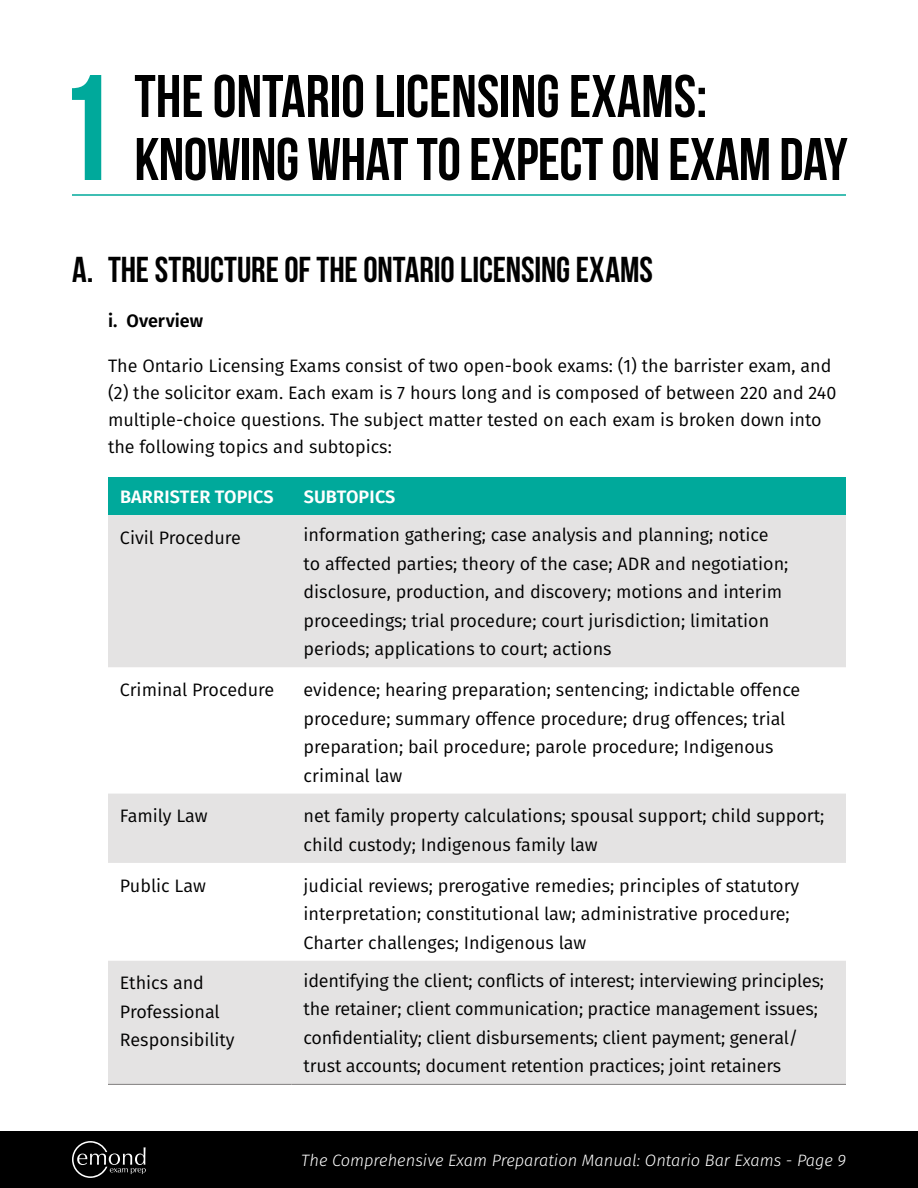
<style>
.page{position:relative;width:918px;height:1188px;background:#fff}
.page>*{position:absolute;margin:0;border:0;box-sizing:border-box;transform-origin:0 0}
.t1{font:700 150px "Bebas Neue";color:#00a99b}
.t2{font:700 60px "Bebas Neue";letter-spacing:-.01em;color:#000}
.t3{font:700 36px "Bebas Neue";letter-spacing:-.005em;color:#000}
.t4{font:18px/28.5px "Fira Sans";color:#000}
.t5{font:600 18px "Fira Sans";letter-spacing:.01em;color:#fff}
.t6{font:600 18px "Fira Sans";color:#000}
.t7{font:italic 300 16.5px "Fira Sans";color:#fff}
</style>
<div class="page">
<div style="left:0;top:1131px;width:918px;height:57px;background:#000"></div>
<svg style="left:72px;top:1141px;width:74px;height:37px"></svg>
<hr style="left:72px;top:194px;width:774px;height:2px;background:#00a99b">
<div style="left:108px;top:477px;width:738px;height:38px;background:#00a99b"></div>
<svg style="left:108px;top:515px;width:738px;height:569px;fill:#e4e3e3"></svg>
<hr style="left:108px;top:1084px;width:184px;height:1px;background:#817f7f">
<hr style="left:292px;top:1084px;width:554px;height:1px;background:#817f7f">
<h1 class="t1" style="left:56px;top:46px;width:61px">1</h1>
<h2 class="t2" style="left:134px;top:63px;width:574px">THE ONTARIO LICENSING EXAMS:</h2>
<h2 class="t2" style="left:134px;top:126px;width:715px">KNOWING WHAT TO EXPECT ON EXAM DAY</h2>
<h3 class="t3" style="left:72px;top:250px;width:582px">A. THE STRUCTURE OF THE ONTARIO LICENSING EXAMS</h3>
<p class="t6" style="left:108px;top:306px;width:97px">i. Overview</p>
<p class="t4" style="left:108px;top:352px;width:730px;line-height:27px">The Ontario Licensing Exams consist of two open-book exams: (1) the barrister exam, and (2) the solicitor exam. Each exam is 7 hours long and is composed of between 220 and 240 multiple-choice questions. The subject matter tested on each exam is broken down into the following topics and subtopics:</p>
<p class="t5" style="left:120px;top:482px;width:155px">BARRISTER TOPICS</p>
<p class="t5" style="left:304px;top:482px;width:93px">SUBTOPICS</p>
<p class="t4" style="left:120px;top:523px;width:123px">Civil Procedure</p>
<p class="t4" style="left:304px;top:520px;width:486px">information gathering; case analysis and planning; notice to affected parties; theory of the case; ADR and negotiation; disclosure, production, and discovery; motions and interim proceedings; trial procedure; court jurisdiction; limitation periods; applications to court; actions</p>
<p class="t4" style="left:120px;top:675px;width:156px">Criminal Procedure</p>
<p class="t4" style="left:304px;top:675px;width:498px">evidence; hearing preparation; sentencing; indictable offence procedure; summary offence procedure; drug offences; trial preparation; bail procedure; parole procedure; Indigenous criminal law</p>
<p class="t4" style="left:120px;top:801px;width:89px">Family Law</p>
<p class="t4" style="left:304px;top:801px;width:522px">net family property calculations; spousal support; child support; child custody; Indigenous family law</p>
<p class="t4" style="left:120px;top:871px;width:87px">Public Law</p>
<p class="t4" style="left:304px;top:871px;width:497px">judicial reviews; prerogative remedies; principles of statutory interpretation; constitutional law; administrative procedure;<br>Charter challenges; Indigenous law</p>
<p class="t4" style="left:120px;top:969px;width:116px">Ethics and<br>Professional<br>Responsibility</p>
<p class="t4" style="left:304px;top:966px;width:522px">identifying the client; conflicts of interest; interviewing principles; the retainer; client communication; practice management issues; confidentiality; client disbursements; client payment; general/ trust accounts; document retention practices; joint retainers</p>
<p class="t7" style="left:301px;top:1149px;width:546px">The Comprehensive Exam Preparation Manual: Ontario Bar Exams - Page 9</p>
</div>
